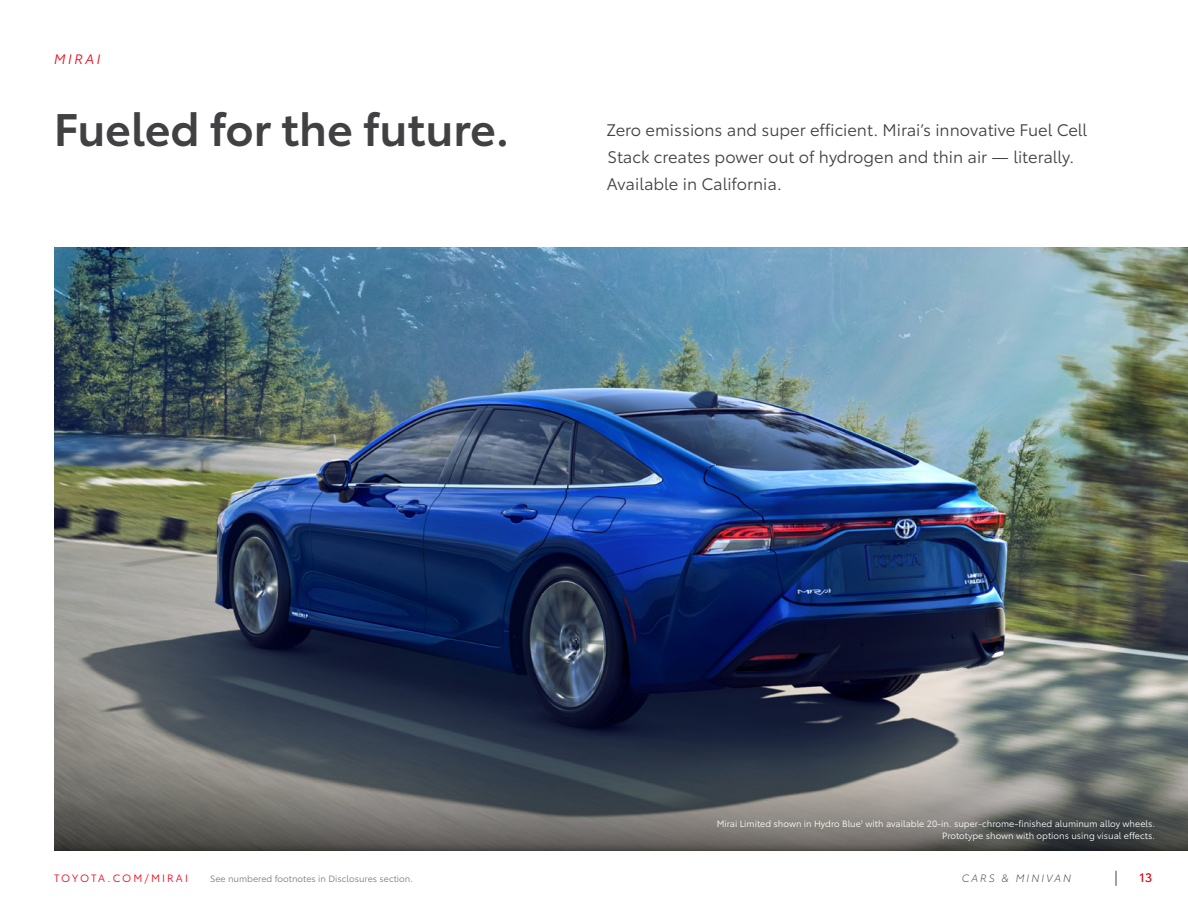
<style>
.page{position:relative;width:1188px;height:918px;background:#fff}
.page>*{position:absolute;margin:0;border:0;box-sizing:border-box;transform-origin:0 0}
.t1{font:600 45px "Toyota Type";color:#414042}
.t2{font:16.5px/27px "Toyota Type";color:#414042}
.t3{font:italic 13.5px "Toyota Type";letter-spacing:.2em;color:#eb0a1e}
.t4{font:12px "Toyota Type";color:#eb0a1e}
.t5{font:10.5px "Toyota Type";letter-spacing:.18em;color:#eb0a1e}
.t6{font:italic 300 10.5px "Toyota Type";letter-spacing:.2em;color:#414042}
.t7{font:9px/11.2px "Toyota Type";color:#fff;text-align:right}
.t8{font:9px "Toyota Type";color:#414042}
</style>
<div class="page">
<img style="left:54px;top:248px;width:1134px;height:486px">
<svg style="left:1116px;top:871px;width:1px;height:15px"></svg>
<svg style="left:54px;top:734px;width:1134px;height:116px;background:#616465"></svg>
<h3 class="t3" style="left:54px;top:49px;width:48px">MIRAI</h3>
<h1 class="t1" style="left:54px;top:96px;width:457px">Fueled for the future.</h1>
<h2 class="t2" style="left:606px;top:115px;width:483px">Zero emissions and super efficient. Mirai’s innovative Fuel Cell<br>Stack creates power out of hydrogen and thin air — literally.<br>Available in California.</h2>
<p class="t7" style="left:717px;top:818px;width:440px">Mirai Limited shown in Hydro Blue<sup>1</sup> with available 20-in. super-chrome-finished aluminum alloy wheels.<br>Prototype shown with options using visual effects.</p>
<p class="t5" style="left:54px;top:870px;width:135px">TOYOTA.COM/MIRAI</p>
<p class="t8" style="left:210px;top:872px;width:204px">See numbered footnotes in Disclosures section.</p>
<h3 class="t4" style="left:1140px;top:869px;width:14px">13</h3>
<p class="t6" style="left:962px;top:870px;width:111px">CARS &amp; MINIVAN</p>
</div>
